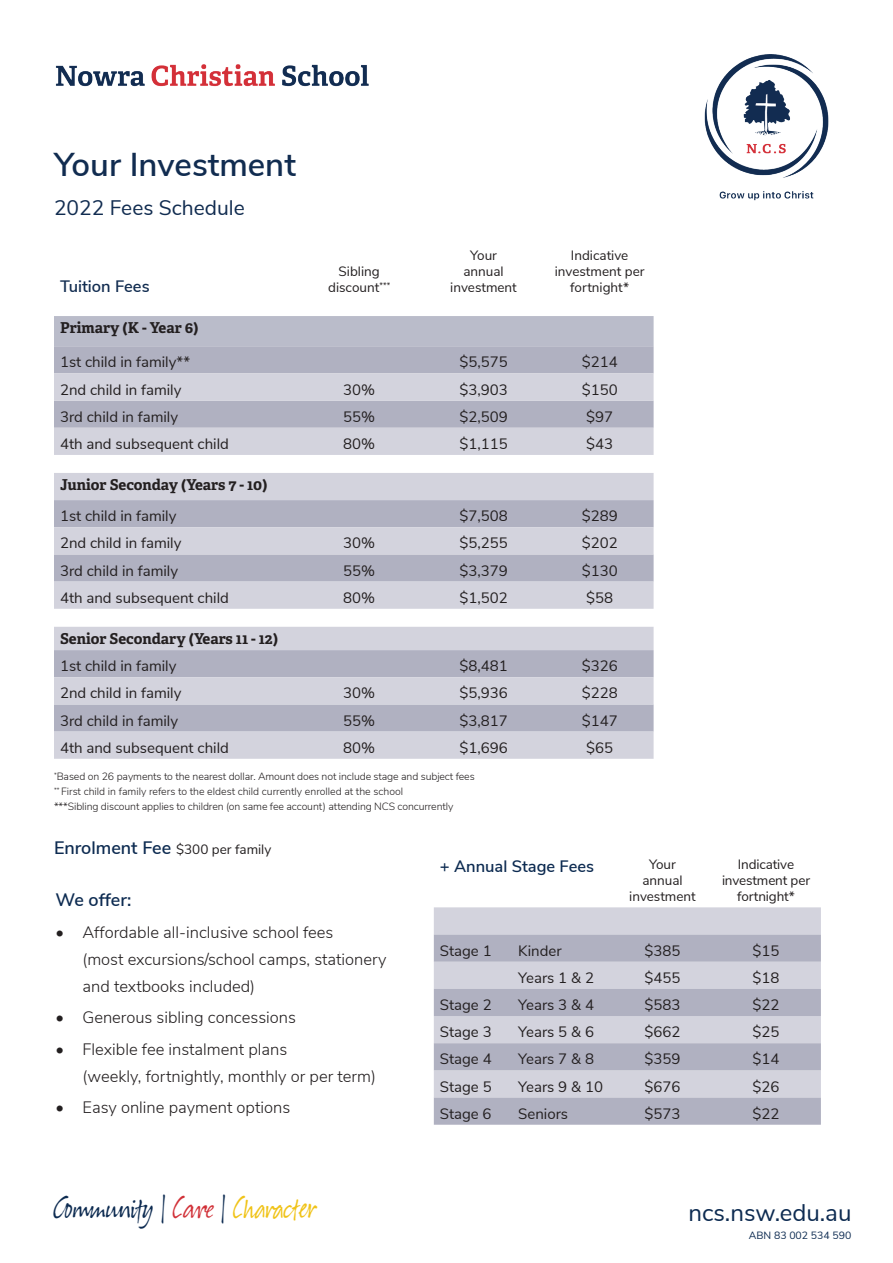
<style>
.page{position:relative;width:893px;height:1263px;background:#fff}
.page>*{position:absolute;margin:0;border:0;box-sizing:border-box;transform-origin:0 0}
.t1{font:36px "Suomi Hand Script";color:#0d2b51;scale:.9 1}
.t2{font:600 33px "Nunito Sans";color:#112c50}
.t3{font:24px "Nunito Sans";color:#0d2b51}
.t4{font:21px "Nunito Sans";color:#112c50}
.t5{font:600 18px "Nunito Sans";letter-spacing:-.005em;color:#0d2b51}
.t6{font:300 16.5px/27px "Nunito Sans";color:#231f20}
.t7{font:600 16.5px "Nunito Sans";color:#0d2b51}
.t8{font:600 16.5px "Nunito Sans";color:#112c50}
.t9{font:15px "Nunito Sans";color:#231f20}
.t10{font:700 15px "Adelle";color:#231f20}
.t11{font:13.5px/16.2px "Nunito Sans";color:#231f20;text-align:center}
.t12{font:300 10.5px/15px "Nunito Sans";letter-spacing:-.01em;color:#231f20}
.t13{font:10.5px "Nunito Sans";color:#0d2b51}
.s1{font-weight:600;font-size:18px;color:#0d2b51}
.s2{color:#d13138}
.s3{color:#f0c318}
</style>
<div class="page">
<div style="left:54px;top:316px;width:600px;height:30px;background:#babcca"></div>
<div style="left:54px;top:346px;width:600px;height:27px;background:#b0b1c1"></div>
<svg style="left:54px;top:373px;width:600px;height:386px;background:#cbcbd6"></svg>
<div style="left:434px;top:907px;width:387px;height:27px;background:#d3d3dd"></div>
<svg style="left:434px;top:934px;width:387px;height:191px;background:#bfbfcd"></svg>
<img style="left:704px;top:54px;width:125px;height:147px">
<img style="left:55px;top:64px;width:313px;height:23px">
<h2 class="t2" style="left:54px;top:141px;width:243px">Your Investment</h2>
<h3 class="t4" style="left:54px;top:193px;width:192px">2022 Fees Schedule</h3>
<p class="t8" style="left:60px;top:274px;width:91px">Tuition Fees</p>
<p class="t11" style="left:328px;top:262px;width:64px">Sibling discount<sup>***</sup></p>
<p class="t11" style="left:450px;top:246px;width:68px">Your annual investment</p>
<p class="t11" style="left:555px;top:246px;width:91px">Indicative investment per fortnight*</p>
<p class="t10" style="left:60px;top:318px;width:140px">Primary (K - Year 6)</p>
<p class="t9" style="left:60px;top:351px;width:132px">1st child in family**</p>
<p class="t9" style="left:459px;top:351px;width:50px">$5,575</p>
<p class="t9" style="left:582px;top:351px;width:37px">$214</p>
<p class="t9" style="left:60px;top:378px;width:123px">2nd child in family</p>
<p class="t9" style="left:343px;top:378px;width:33px">30%</p>
<p class="t9" style="left:459px;top:378px;width:50px">$3,903</p>
<p class="t9" style="left:582px;top:378px;width:37px">$150</p>
<p class="t9" style="left:60px;top:406px;width:120px">3rd child in family</p>
<p class="t9" style="left:343px;top:406px;width:33px">55%</p>
<p class="t9" style="left:459px;top:406px;width:50px">$2,509</p>
<p class="t9" style="left:586px;top:406px;width:28px">$97</p>
<p class="t9" style="left:60px;top:433px;width:170px">4th and subsequent child</p>
<p class="t9" style="left:343px;top:433px;width:33px">80%</p>
<p class="t9" style="left:459px;top:433px;width:50px">$1,115</p>
<p class="t9" style="left:586px;top:433px;width:28px">$43</p>
<p class="t10" style="left:60px;top:475px;width:209px">Junior Seconday (Years 7 - 10)</p>
<p class="t9" style="left:60px;top:505px;width:118px">1st child in family</p>
<p class="t9" style="left:459px;top:505px;width:50px">$7,508</p>
<p class="t9" style="left:582px;top:505px;width:37px">$289</p>
<p class="t9" style="left:60px;top:532px;width:123px">2nd child in family</p>
<p class="t9" style="left:343px;top:532px;width:33px">30%</p>
<p class="t9" style="left:459px;top:532px;width:50px">$5,255</p>
<p class="t9" style="left:582px;top:532px;width:37px">$202</p>
<p class="t9" style="left:60px;top:559px;width:120px">3rd child in family</p>
<p class="t9" style="left:343px;top:559px;width:33px">55%</p>
<p class="t9" style="left:459px;top:559px;width:50px">$3,379</p>
<p class="t9" style="left:582px;top:559px;width:37px">$130</p>
<p class="t9" style="left:60px;top:587px;width:170px">4th and subsequent child</p>
<p class="t9" style="left:343px;top:587px;width:33px">80%</p>
<p class="t9" style="left:459px;top:587px;width:50px">$1,502</p>
<p class="t9" style="left:586px;top:587px;width:28px">$58</p>
<p class="t10" style="left:60px;top:629px;width:220px">Senior Secondary (Years 11 - 12)</p>
<p class="t9" style="left:60px;top:655px;width:118px">1st child in family</p>
<p class="t9" style="left:459px;top:655px;width:50px">$8,481</p>
<p class="t9" style="left:582px;top:655px;width:37px">$326</p>
<p class="t9" style="left:60px;top:682px;width:123px">2nd child in family</p>
<p class="t9" style="left:343px;top:682px;width:33px">30%</p>
<p class="t9" style="left:459px;top:682px;width:50px">$5,936</p>
<p class="t9" style="left:582px;top:682px;width:37px">$228</p>
<p class="t9" style="left:60px;top:709px;width:120px">3rd child in family</p>
<p class="t9" style="left:343px;top:709px;width:33px">55%</p>
<p class="t9" style="left:459px;top:709px;width:50px">$3,817</p>
<p class="t9" style="left:582px;top:709px;width:37px">$147</p>
<p class="t9" style="left:60px;top:737px;width:170px">4th and subsequent child</p>
<p class="t9" style="left:343px;top:737px;width:33px">80%</p>
<p class="t9" style="left:459px;top:737px;width:50px">$1,696</p>
<p class="t9" style="left:586px;top:737px;width:28px">$65</p>
<p class="t12" style="left:54px;top:768px;width:422px"><sup>*</sup>Based on 26 payments to the nearest dollar. Amount does not include stage and subject fees <sup>**</sup> First child in family refers to the eldest child currently enrolled at the school<br>***Sibling discount applies to children (on same fee account) attending NCS concurrently</p>
<p class="t11" style="left:54px;top:840px;width:219px"><span class="s1">Enrolment Fee</span> $300 per family</p>
<p class="t7" style="left:440px;top:854px;width:156px">+ Annual Stage Fees</p>
<p class="t11" style="left:629px;top:855px;width:68px">Your annual investment</p>
<p class="t11" style="left:722px;top:855px;width:90px">Indicative investment per fortnight*</p>
<p class="t5" style="left:56px;top:887px;width:78px">We offer:</p>
<p class="t6" style="left:82px;top:917px;width:306px;text-indent:-27px">• Affordable all-inclusive school fees<br>(most excursions/school camps, stationery and textbooks included)</p>
<p class="t6" style="left:56px;top:1003px;width:242px">• Generous sibling concessions</p>
<p class="t6" style="left:82px;top:1034px;width:295px;text-indent:-27px">• Flexible fee instalment plans<br>(weekly, fortnightly, monthly or per term)</p>
<p class="t6" style="left:56px;top:1093px;width:236px">• Easy online payment options</p>
<p class="t9" style="left:440px;top:939px;width:53px">Stage 1</p>
<p class="t9" style="left:518px;top:939px;width:45px">Kinder</p>
<p class="t9" style="left:644px;top:939px;width:37px">$385</p>
<p class="t9" style="left:752px;top:939px;width:28px">$15</p>
<p class="t9" style="left:518px;top:967px;width:77px">Years 1 &amp; 2</p>
<p class="t9" style="left:644px;top:967px;width:37px">$455</p>
<p class="t9" style="left:752px;top:967px;width:28px">$18</p>
<p class="t9" style="left:440px;top:994px;width:53px">Stage 2</p>
<p class="t9" style="left:518px;top:994px;width:77px">Years 3 &amp; 4</p>
<p class="t9" style="left:644px;top:994px;width:37px">$583</p>
<p class="t9" style="left:752px;top:994px;width:28px">$22</p>
<p class="t9" style="left:440px;top:1021px;width:53px">Stage 3</p>
<p class="t9" style="left:518px;top:1021px;width:77px">Years 5 &amp; 6</p>
<p class="t9" style="left:644px;top:1021px;width:37px">$662</p>
<p class="t9" style="left:752px;top:1021px;width:28px">$25</p>
<p class="t9" style="left:440px;top:1048px;width:53px">Stage 4</p>
<p class="t9" style="left:518px;top:1048px;width:77px">Years 7 &amp; 8</p>
<p class="t9" style="left:644px;top:1048px;width:37px">$359</p>
<p class="t9" style="left:752px;top:1048px;width:28px">$14</p>
<p class="t9" style="left:440px;top:1075px;width:53px">Stage 5</p>
<p class="t9" style="left:518px;top:1075px;width:86px">Years 9 &amp; 10</p>
<p class="t9" style="left:644px;top:1075px;width:37px">$676</p>
<p class="t9" style="left:752px;top:1075px;width:28px">$26</p>
<p class="t9" style="left:440px;top:1102px;width:53px">Stage 6</p>
<p class="t9" style="left:518px;top:1102px;width:51px">Seniors</p>
<p class="t9" style="left:644px;top:1102px;width:37px">$573</p>
<p class="t9" style="left:752px;top:1102px;width:28px">$22</p>
<h1 class="t1" style="left:54px;top:1190px;width:295px">Community | <span class="s2">Care</span> | <span class="s3">Character</span></h1>
<h3 class="t3" style="left:688px;top:1195px;width:165px">ncs.nsw.edu.au</h3>
<p class="t13" style="left:749px;top:1227px;width:104px">ABN 83 002 534 590</p>
</div>
